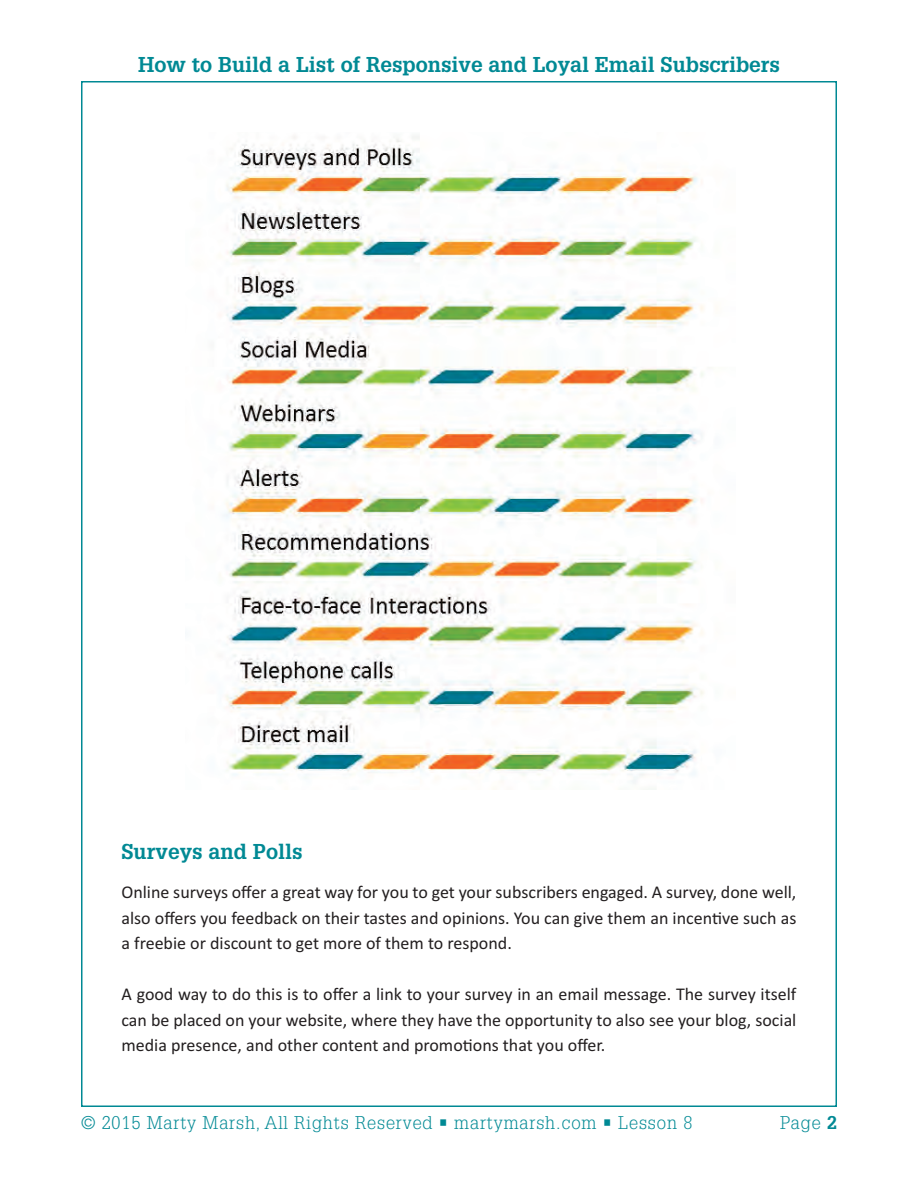
<style>
.page{position:relative;width:918px;height:1188px;background:#fff}
.page>*{position:absolute;margin:0;border:0;box-sizing:border-box;transform-origin:0 0}
.t1{font:700 21px "Glypha";color:#008994}
.t2{font:18px/25.5px "Calibri";color:#231f20;text-align:justify}
.t3{font:300 18px "Glypha";letter-spacing:.05em;color:#008994}
.s1{font-weight:700}
</style>
<div class="page">
<img style="left:223px;top:136px;width:481px;height:647px">
<p class="t1" style="left:138px;top:52px;width:643px">How to Build a List of Responsive and Loyal Email Subscribers</p>
<p class="t1" style="left:122px;top:839px;width:183px">Surveys and Polls</p>
<p class="t2" style="left:122px;top:879px;width:676px">Online surveys offer a great way for you to get your subscribers engaged. A survey, done well, also offers you feedback on their tastes and opinions. You can give them an incentive such as a freebie or discount to get more of them to respond.</p>
<p class="t2" style="left:122px;top:981px;width:676px">A good way to do this is to offer a link to your survey in an email message. The survey itself can be placed on your website, where they have the opportunity to also see your blog, social media presence, and other content and promotions that you offer.</p>
<p class="t3" style="left:81px;top:1116px;width:613px">© 2015 Marty Marsh, All Rights Reserved • martymarsh.com • Lesson 8</p>
<p class="t3" style="left:780px;top:1116px;width:59px">Page <span class="s1">2</span></p>
</div>
